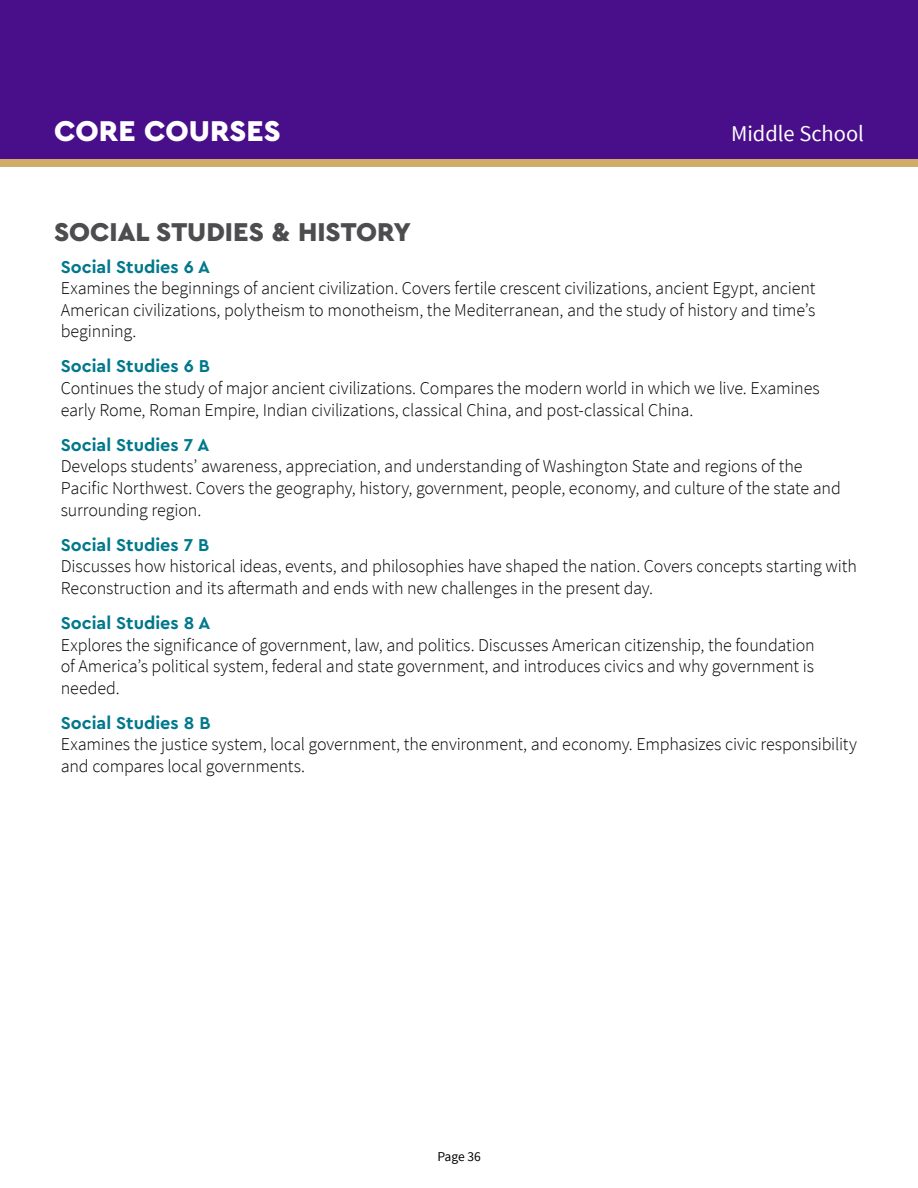
<style>
.page{position:relative;width:918px;height:1188px;background:#fff}
.page>*{position:absolute;margin:0;border:0;box-sizing:border-box;transform-origin:0 0}
.t1{font:900 30px "Cera Pro";color:#fff}
.t2{font:900 27px "Cera Pro";color:#4d4d4f}
.t3{font:22.5px "Source Sans Pro";color:#fff}
.t4{font:300 18px/21.6px "Source Sans Pro";letter-spacing:-.01em;color:#000}
.t5{font:700 18px "Cera Pro";color:#00788c}
.t6{font:13.5px "Source Sans Pro";letter-spacing:-.005em;color:#000}
</style>
<div class="page">
<div style="left:0;top:0;width:918px;height:159px;background:#490e8a"></div>
<div style="left:0;top:159px;width:918px;height:8px;background:#d0ac68"></div>
<h1 class="t1" style="left:54px;top:111px;width:228px">CORE COURSES</h1>
<p class="t3" style="left:731px;top:120px;width:134px">Middle School</p>
<h2 class="t2" style="left:54px;top:214px;width:358px">SOCIAL STUDIES &amp; HISTORY</h2>
<p class="t5" style="left:61px;top:255px;width:151px">Social Studies 6 A</p>
<p class="t4" style="left:61px;top:277px;width:756px;text-align:justify">Examines the beginnings of ancient civilization. Covers fertile crescent civilizations, ancient Egypt, ancient American civilizations, polytheism to monotheism, the Mediterranean, and the study of history and time’s beginning.</p>
<p class="t5" style="left:61px;top:354px;width:151px">Social Studies 6 B</p>
<p class="t4" style="left:61px;top:377px;width:761px">Continues the study of major ancient civilizations. Compares the modern world in which we live. Examines early Rome, Roman Empire, Indian civilizations, classical China, and post-classical China.</p>
<p class="t5" style="left:61px;top:433px;width:150px">Social Studies 7 A</p>
<p class="t4" style="left:61px;top:456px;width:782px">Develops students’ awareness, appreciation, and understanding of Washington State and regions of the<br>Pacific Northwest. Covers the geography, history, government, people, economy, and culture of the state and surrounding region.</p>
<p class="t5" style="left:61px;top:533px;width:150px">Social Studies 7 B</p>
<p class="t4" style="left:61px;top:556px;width:798px">Discusses how historical ideas, events, and philosophies have shaped the nation. Covers concepts starting with<br>Reconstruction and its aftermath and ends with new challenges in the present day.</p>
<p class="t5" style="left:61px;top:611px;width:151px">Social Studies 8 A</p>
<p class="t4" style="left:61px;top:634px;width:756px;text-align:justify">Explores the significance of government, law, and politics. Discusses American citizenship, the foundation of America’s political system, federal and state government, and introduces civics and why government is needed.</p>
<p class="t5" style="left:61px;top:711px;width:151px">Social Studies 8 B</p>
<p class="t4" style="left:61px;top:734px;width:798px">Examines the justice system, local government, the environment, and economy. Emphasizes civic responsibility and compares local governments.</p>
<p class="t6" style="left:437px;top:1148px;width:45px">Page 36</p>
</div>
